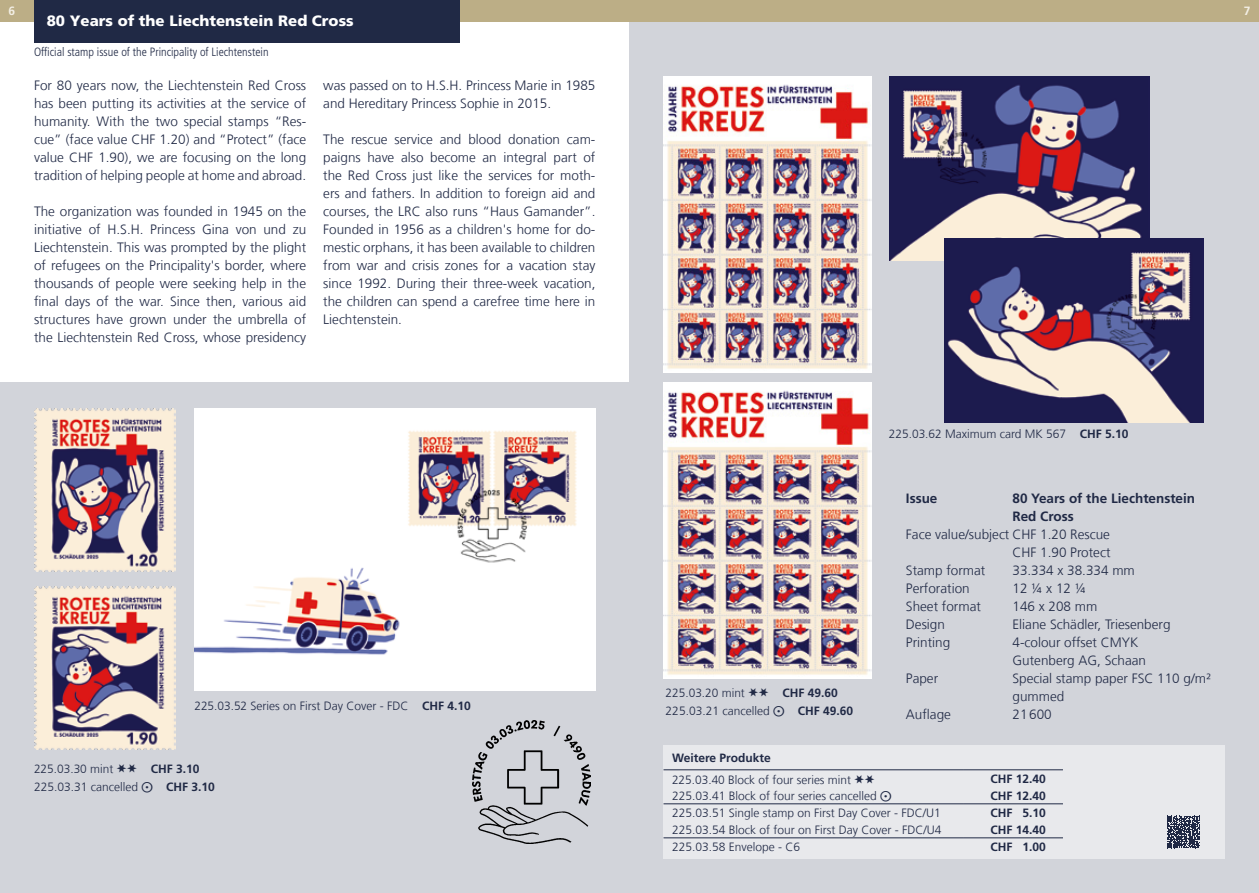
<style>
.page{position:relative;width:1259px;height:893px;background:#fff}
.page>*{position:absolute;margin:0;border:0;box-sizing:border-box;transform-origin:0 0}
.Titel{font:900 15px "Frutiger LT";color:#fff}
.Grundtext{font:300 13.5px/18px "Frutiger";color:#202945;text-align:justify}
.t1{font:700 13.5px/18px "Frutiger";color:#202945}
.Grundtext-2{font:300 12px "Frutiger";color:#202945}
.t2{font:700 12px "Frutiger";color:#202945}
.t3{font:300 condensed 12px "Frutiger LT";color:#202945}
.t4{font:700 12px "Frutiger";color:#f3efe5}
.s1{font-weight:700}
.s2{font-family:"Michel";font-weight:400}
</style>
<div class="page">
<div style="left:629px;top:0;width:630px;height:893px;background:#d2d4da"></div>
<div style="left:0;top:383px;width:629px;height:510px;background:#d2d4da"></div>
<div style="left:0;top:0;width:629px;height:21px;background:#bcae86"></div>
<div style="left:34px;top:0;width:425px;height:43px;background:#202945"></div>
<div style="left:629px;top:0;width:630px;height:21px;background:#bcae86"></div>
<img style="left:34px;top:408px;width:142px;height:163px">
<img style="left:34px;top:587px;width:142px;height:163px">
<img style="left:194px;top:408px;width:401px;height:282px">
<img style="left:663px;top:77px;width:208px;height:295px">
<img style="left:663px;top:383px;width:208px;height:296px">
<img style="left:472px;top:720px;width:119px;height:123px">
<img style="left:890px;top:77px;width:259px;height:183px">
<img style="left:944px;top:239px;width:259px;height:183px">
<div style="left:663px;top:745px;width:562px;height:114px;background:#e8e9ec"></div>
<hr style="left:663px;top:804px;width:300px;height:1px;background:#202945">
<hr style="left:963px;top:804px;width:100px;height:1px;background:#202945">
<hr style="left:663px;top:838px;width:300px;height:1px;background:#202945">
<hr style="left:963px;top:838px;width:100px;height:1px;background:#202945">
<hr style="left:663px;top:769px;width:300px;height:1px;background:#202945">
<hr style="left:963px;top:769px;width:100px;height:1px;background:#202945">
<svg style="left:1167px;top:816px;width:32px;height:32px"></svg>
<p class="t4" style="left:9px;top:4px;width:8px">6</p>
<p class="t4" style="left:1243px;top:4px;width:8px">7</p>
<p class="Titel" style="left:47px;top:11px;width:308px">80 Years of the Liechtenstein Red Cross</p>
<p class="t3" style="left:34px;top:45px;width:236px">Official stamp issue of the Principality of Liechtenstein</p>
<p class="Grundtext" style="left:34px;top:76px;width:274px">For 80 years now, the Liechtenstein Red Cross has been putting its activities at the service of humanity. With the two special stamps “Res&shy;cue” (face value CHF 1.20) and “Protect” (face value CHF 1.90), we are focusing on the long tradition of helping people at home and abroad.</p>
<p class="Grundtext" style="left:34px;top:202px;width:274px">The organization was founded in 1945 on the initiative of H.S.H. Princess Gina von und zu Liechtenstein. This was prompted by the plight of refugees on the Principality's border, where thousands of people were seeking help in the final days of the war. Since then, various aid structures have grown under the umbrella of the Liechtenstein Red Cross, whose presidency</p>
<p class="Grundtext" style="left:323px;top:76px;width:274px">was passed on to H.S.H. Princess Marie in 1985 and Hereditary Princess Sophie in 2015.</p>
<p class="Grundtext" style="left:323px;top:130px;width:274px">The rescue service and blood donation cam&shy;paigns have also become an integral part of the Red Cross just like the services for moth&shy;ers and fathers. In addition to foreign aid and courses, the LRC also runs “Haus Gamander”.<br>Founded in 1956 as a children's home for do&shy;mestic orphans, it has been available to children from war and crisis zones for a vacation stay since 1992. During their three-week vacation, the children can spend a carefree time here in Liechtenstein.</p>
<p class="Grundtext-2" style="left:194px;top:699px;width:278px">225.03.52 Series on First Day Cover - FDC <span class="s1">CHF 4.10</span></p>
<p class="Grundtext-2" style="left:34px;top:761px;width:167px">225.03.30 mint <span class="s2">;</span> <span class="s1">CHF 3.10</span></p>
<p class="Grundtext-2" style="left:34px;top:779px;width:182px">225.03.31 cancelled <span class="s2">H</span> <span class="s1">CHF 3.10</span></p>
<p class="Grundtext-2" style="left:665px;top:685px;width:174px">225.03.20 mint <span class="s2">;</span> <span class="s1">CHF 49.60</span></p>
<p class="Grundtext-2" style="left:665px;top:703px;width:189px">225.03.21 cancelled <span class="s2">H</span> <span class="s1">CHF 49.60</span></p>
<p class="Grundtext-2" style="left:889px;top:427px;width:241px">225.03.62 Maximum card MK 567 <span class="s1">CHF 5.10</span></p>
<p class="t1" style="left:906px;top:490px;width:33px">Issue</p>
<p class="t1" style="left:1012px;top:490px;width:184px">80 Years of the Liechtenstein<br>Red Cross</p>
<p class="Grundtext" style="left:906px;top:526px;width:206px">Face value/subject CHF 1.20 Rescue</p>
<p class="Grundtext" style="left:1012px;top:544px;width:100px">CHF 1.90 Protect</p>
<p class="Grundtext" style="left:906px;top:562px;width:81px">Stamp format</p>
<p class="Grundtext" style="left:1012px;top:562px;width:124px">33.334 x 38.334 mm</p>
<p class="Grundtext" style="left:906px;top:580px;width:65px">Perforation</p>
<p class="Grundtext" style="left:1012px;top:580px;width:75px">12 ¼ x 12 ¼</p>
<p class="Grundtext" style="left:906px;top:598px;width:76px">Sheet format</p>
<p class="Grundtext" style="left:1012px;top:598px;width:86px">146 x 208 mm</p>
<p class="Grundtext" style="left:906px;top:616px;width:41px">Design</p>
<p class="Grundtext" style="left:1012px;top:616px;width:160px">Eliane Schädler, Triesenberg</p>
<p class="Grundtext" style="left:906px;top:634px;width:46px">Printing</p>
<p class="Grundtext" style="left:1012px;top:634px;width:127px">4-colour offset CMYK</p>
<p class="Grundtext" style="left:1012px;top:652px;width:135px">Gutenberg AG, Schaan</p>
<p class="Grundtext" style="left:906px;top:670px;width:34px">Paper</p>
<p class="Grundtext" style="left:1012px;top:670px;width:200px">Special stamp paper FSC 110 g/m² gummed</p>
<p class="Grundtext" style="left:906px;top:706px;width:47px">Auflage</p>
<p class="Grundtext" style="left:1012px;top:706px;width:41px">21600</p>
<p class="t2" style="left:672px;top:751px;width:100px">Weitere Produkte</p>
<p class="Grundtext-2" style="left:672px;top:772px;width:205px">225.03.40 Block of four series mint <span class="s2">;</span></p>
<p class="t2" style="left:990px;top:772px;width:57px">CHF 12.40</p>
<p class="Grundtext-2" style="left:672px;top:789px;width:221px">225.03.41 Block of four series cancelled <span class="s2">H</span></p>
<p class="t2" style="left:990px;top:788px;width:57px">CHF 12.40</p>
<p class="Grundtext-2" style="left:672px;top:806px;width:270px">225.03.51 Single stamp on First Day Cover - FDC/U1</p>
<p class="t2" style="left:990px;top:806px;width:57px">CHF 5.10</p>
<p class="Grundtext-2" style="left:672px;top:823px;width:271px">225.03.54 Block of four on First Day Cover - FDC/U4</p>
<p class="t2" style="left:990px;top:823px;width:57px">CHF 14.40</p>
<p class="Grundtext-2" style="left:672px;top:840px;width:130px">225.03.58 Envelope - C6</p>
<p class="t2" style="left:990px;top:840px;width:57px">CHF 1.00</p>
</div>
